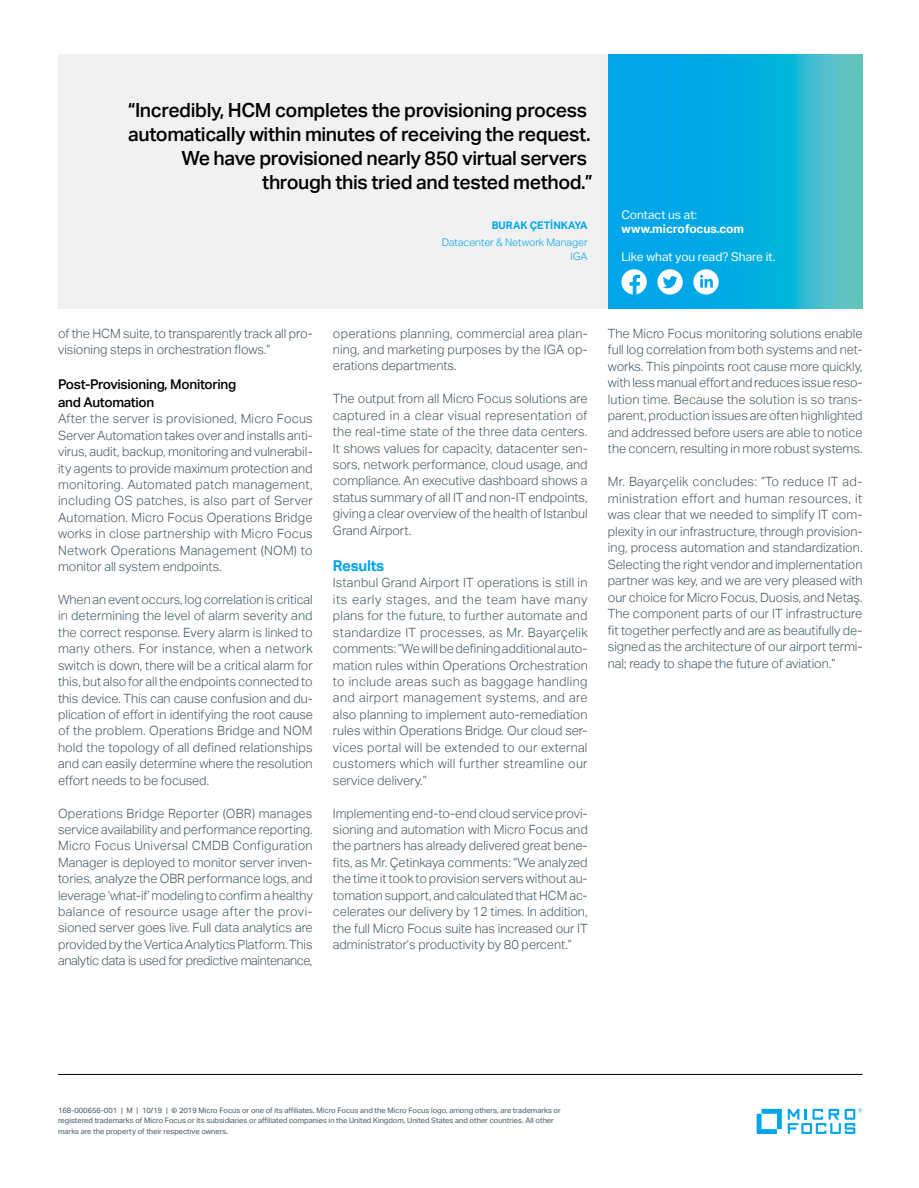
<style>
.page{position:relative;width:919px;height:1188px;background:#fff}
.page>*{position:absolute;margin:0;border:0;box-sizing:border-box;transform-origin:0 0}
.t1{font:500 19.5px/24px "Aktiv Grotesk";letter-spacing:-.02em;color:#000;text-align:right}
.t2{font:700 15px "Aktiv Grotesk";letter-spacing:-.02em;color:#00a6e9}
.t3{font:500 13.5px/18px "Aktiv Grotesk";letter-spacing:-.02em;color:#000}
.t4{font:300 12.75px/16.4px "Aktiv Grotesk";letter-spacing:-.005em;color:#455560;text-align:justify}
.t5{font:12px "Aktiv Grotesk";color:#fff}
.t6{font:700 12px "Aktiv Grotesk";color:#fff}
.t7{font:300 10.5px/14.2px "Aktiv Grotesk";color:#00a6e9;text-align:right}
.t8{font:700 10.5px "Aktiv Grotesk";color:#00a6e9}
.t9{font:7.5px/10.5px "Aktiv Grotesk";color:#455560}
</style>
<div class="page">
<hr style="left:58px;top:1074px;width:804px;height:1px;background:#000">
<svg style="left:756px;top:1109px;width:25px;height:25px"></svg>
<svg style="left:787px;top:1108px;width:75px;height:26px"></svg>
<svg style="left:607px;top:54px;width:255px;height:254px;background:#1fb3de"></svg>
<div style="left:58px;top:54px;width:549px;height:254px;background:#f1f1f2"></div>
<div style="left:621px;top:269px;width:25px;height:26px;background:#fff;border-radius:50%"></div>
<svg style="left:629px;top:275px;width:11px;height:20px"></svg>
<div style="left:657px;top:269px;width:25px;height:26px;background:#fff;border-radius:50%"></div>
<svg style="left:663px;top:276px;width:14px;height:12px"></svg>
<div style="left:693px;top:269px;width:25px;height:26px;background:#fff;border-radius:50%"></div>
<svg style="left:700px;top:275px;width:12px;height:13px"></svg>
<h1 class="t1" style="left:128px;top:98px;width:466px">“Incredibly, HCM completes the provisioning process automatically within minutes of receiving the request.<br>We have provisioned nearly 850 virtual servers through this tried and tested method.”</h1>
<p class="t8" style="left:491px;top:219px;width:97px">Burak ÇETİNKAYA</p>
<p class="t7" style="left:441px;top:235px;width:147px">Datacenter &amp; Network Manager<br>IGA</p>
<p class="t5" style="left:621px;top:207px;width:77px">Contact us at:</p>
<p class="t6" style="left:621px;top:222px;width:124px">www.microfocus.com</p>
<p class="t5" style="left:621px;top:250px;width:155px">Like what you read? Share it.</p>
<p class="t4" style="left:58px;top:325px;width:256px;line-height:16.8px">of the HCM suite, to transparently track all pro&shy;visioning steps in orchestration flows.”</p>
<p class="t3" style="left:58px;top:375px;width:180px">Post-Provisioning, Monitoring and Automation</p>
<p class="t4" style="left:58px;top:411px;width:256px">After the server is provisioned, Micro Focus Server Automation takes over and installs anti&shy;virus, audit, backup, monitoring and vulnerabil&shy;ity agents to provide maximum protection and monitoring. Automated patch management, including OS patches, is also part of Server Automation. Micro Focus Operations Bridge works in close partnership with Micro Focus Network Operations Management (NOM) to monitor all system endpoints.</p>
<p class="t4" style="left:58px;top:591px;width:256px">When an event occurs, log correlation is critical in determining the level of alarm severity and the correct response. Every alarm is linked to many others. For instance, when a network switch is down, there will be a critical alarm for this, but also for all the endpoints connected to this device. This can cause confusion and du&shy;plication of effort in identifying the root cause of the problem. Operations Bridge and NOM hold the topology of all defined relationships and can easily determine where the resolution effort needs to be focused.</p>
<p class="t4" style="left:58px;top:805px;width:256px">Operations Bridge Reporter (OBR) manages service availability and performance reporting.<br>Micro Focus Universal CMDB Configuration Manager is deployed to monitor server inven&shy;tories, analyze the OBR performance logs, and leverage ‘what-if’ modeling to confirm a healthy balance of resource usage after the provi&shy;sioned server goes live. Full data analytics are provided by the Vertica Analytics Platform. This analytic data is used for predictive maintenance,</p>
<p class="t4" style="left:333px;top:325px;width:256px">operations planning, commercial area plan&shy;ning, and marketing purposes by the IGA op&shy;erations departments.</p>
<p class="t4" style="left:333px;top:391px;width:256px">The output from all Micro Focus solutions are captured in a clear visual representation of the real-time state of the three data centers.<br>It shows values for capacity, datacenter sen&shy;sors, network performance, cloud usage, and compliance. An executive dashboard shows a status summary of all IT and non-IT endpoints, giving a clear overview of the health of Istanbul Grand Airport.</p>
<p class="t2" style="left:333px;top:557px;width:53px">Results</p>
<p class="t4" style="left:333px;top:575px;width:256px">Istanbul Grand Airport IT operations is still in its early stages, and the team have many plans for the future, to further automate and standardize IT processes, as Mr. Bayarçelik comments: “We will be defining additional auto&shy;mation rules within Operations Orchestration to include areas such as baggage handling and airport management systems, and are also planning to implement auto-remediation rules within Operations Bridge. Our cloud ser&shy;vices portal will be extended to our external customers which will further streamline our service delivery.”</p>
<p class="t4" style="left:333px;top:805px;width:256px">Implementing end-to-end cloud service provi&shy;sioning and automation with Micro Focus and the partners has already delivered great bene&shy;fits, as Mr. Çetinkaya comments: “We analyzed the time it took to provision servers without au&shy;tomation support, and calculated that HCM ac&shy;celerates our delivery by 12 times. In addition, the full Micro Focus suite has increased our IT administrator’s productivity by 80 percent.”</p>
<p class="t4" style="left:607px;top:325px;width:256px">The Micro Focus monitoring solutions enable full log correlation from both systems and net&shy;works. This pinpoints root cause more quickly, with less manual effort and reduces issue reso&shy;lution time. Because the solution is so trans&shy;parent, production issues are often highlighted and addressed before users are able to notice the concern, resulting in more robust systems.</p>
<p class="t4" style="left:607px;top:474px;width:256px">Mr. Bayarçelik concludes: “To reduce IT ad&shy;ministration effort and human resources, it was clear that we needed to simplify IT com&shy;plexity in our infrastructure, through provision&shy;ing, process automation and standardization.<br>Selecting the right vendor and implementation partner was key, and we are very pleased with our choice for Micro Focus, Duosis, and Netaş.<br>The component parts of our IT infrastructure fit together perfectly and are as beautifully de&shy;signed as the architecture of our airport termi&shy;nal; ready to shape the future of aviation.”</p>
<p class="t9" style="left:58px;top:1105px;width:504px">168-000656-001 | M | 10/19 | © 2019 Micro Focus or one of its affiliates. Micro Focus and the Micro Focus logo, among others, are trademarks or registered trademarks of Micro Focus or its subsidiaries or affiliated companies in the United Kingdom, United States and other countries. All other marks are the property of their respective owners.</p>
</div>
